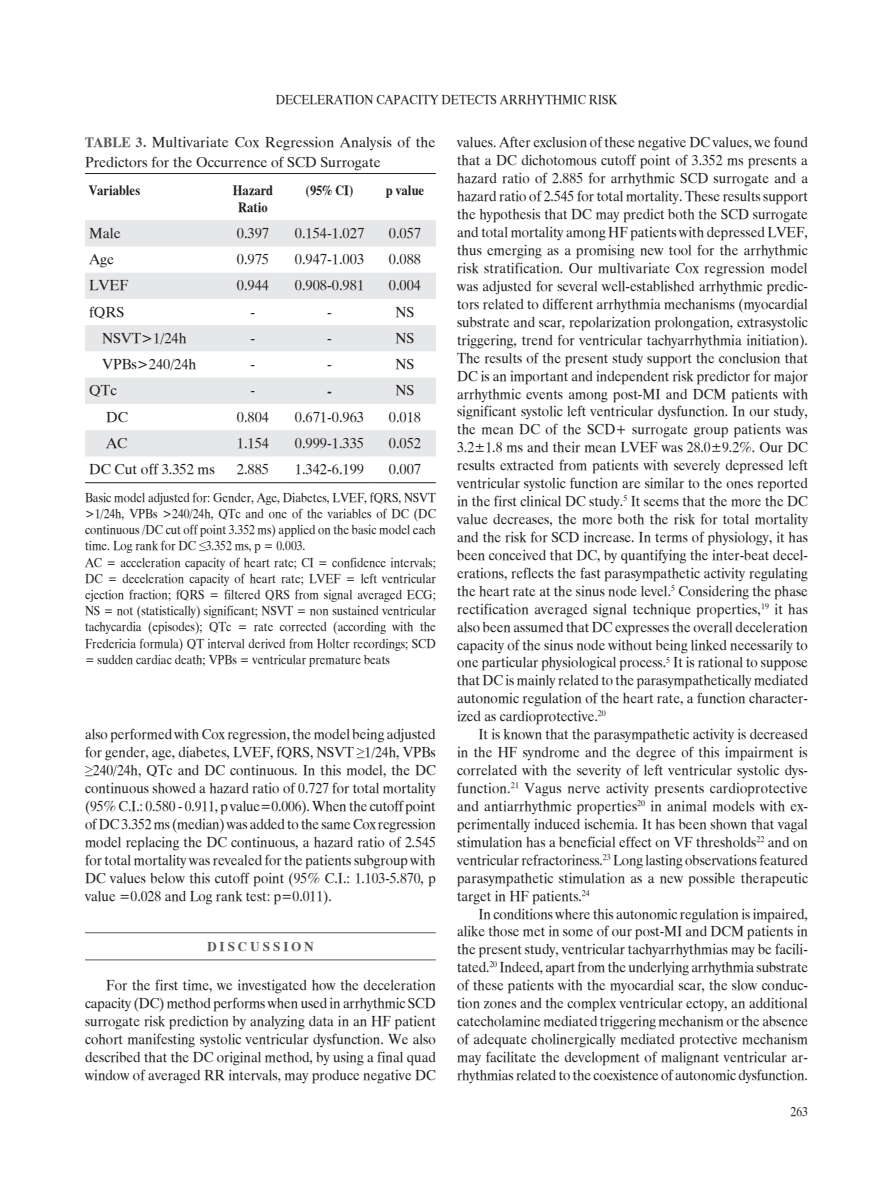
<style>
.page{position:relative;width:893px;height:1191px;background:#fff}
.page>*{position:absolute;margin:0;border:0;box-sizing:border-box;transform-origin:0 0}
.t1{font:15px/18px "UB Times";color:#231f20;text-align:justify;scale:.95 1}
.t2{font:15px/19.5px "UB Times";color:#231f20}
.t3{font:15px "UB Times Bold";color:#231f20}
.t4{font:14.25px/17.1px "UB Times Bold";color:#231f20;text-align:center;scale:.9 1}
.t5{font:13.5px/16.2px "UB Times";color:#231f20;scale:.9 1}
.t6{font:13.5px "UB Times Bold";letter-spacing:.2em;color:#57585a}
.s1{font-family:"UB Times Bold";font-size:14.25px;color:#57585a}
.s2{font-family:"Times New Roman"}
</style>
<div class="page">
<hr style="left:85px;top:173px;width:351px;height:1px;background:#231f20">
<svg style="left:85px;top:220px;width:351px;height:236px;fill:#e6e7e9"></svg>
<hr style="left:85px;top:482px;width:136px;height:1px;background:#231f20">
<hr style="left:221px;top:482px;width:64px;height:1px;background:#231f20">
<hr style="left:285px;top:482px;width:89px;height:1px;background:#231f20">
<hr style="left:374px;top:482px;width:62px;height:1px;background:#231f20">
<hr style="left:85px;top:932px;width:351px;height:1px;background:#57585a">
<hr style="left:85px;top:959px;width:351px;height:1px;background:#57585a">
<p class="t5" style="left:276px;top:92px;width:21px">Deceleration</p>
<p class="t5" style="left:376px;top:92px;width:19px">Capacit</p>
<p class="t5" style="left:430px;top:92px;width:33px">y Detects</p>
<p class="t5" style="left:500px;top:92px;width:21px">Arrh</p>
<p class="t5" style="left:536px;top:92px;width:20px">ythmic</p>
<p class="t5" style="left:589px;top:92px;width:19px">Risk</p>
<p class="t2" style="left:85px;top:133px;width:352px"><span class="s1">Table 3.</span> Multivariate Cox Regression Analysis of the<br>Predictors for the Occurrence of SCD Surrogate</p>
<p class="t4" style="left:89px;top:181px;width:58px">Variables</p>
<p class="t4" style="left:233px;top:181px;width:46px">Hazard<br>Ratio</p>
<p class="t4" style="left:305px;top:181px;width:56px">(95% CI)</p>
<p class="t4" style="left:386px;top:181px;width:44px">p value</p>
<p class="t2" style="left:89px;top:224px;width:33px">Male</p>
<p class="t2" style="left:237px;top:224px;width:34px">0.397</p>
<p class="t2" style="left:295px;top:224px;width:71px">0.154-1.027</p>
<p class="t2" style="left:389px;top:224px;width:34px">0.057</p>
<p class="t2" style="left:89px;top:250px;width:27px">Age</p>
<p class="t2" style="left:237px;top:250px;width:34px">0.975</p>
<p class="t2" style="left:295px;top:250px;width:71px">0.947-1.003</p>
<p class="t2" style="left:389px;top:250px;width:34px">0.088</p>
<p class="t2" style="left:89px;top:276px;width:41px">LVEF</p>
<p class="t2" style="left:237px;top:276px;width:34px">0.944</p>
<p class="t2" style="left:295px;top:276px;width:71px">0.908-0.981</p>
<p class="t2" style="left:389px;top:276px;width:34px">0.004</p>
<p class="t2" style="left:89px;top:302px;width:37px">fQRS</p>
<p class="t2" style="left:251px;top:302px;width:6px">-</p>
<p class="t2" style="left:327px;top:302px;width:6px">-</p>
<p class="t2" style="left:396px;top:302px;width:20px">NS</p>
<p class="t2" style="left:102px;top:328px;width:86px">NSVT&gt;1/24h</p>
<p class="t2" style="left:251px;top:328px;width:6px">-</p>
<p class="t2" style="left:327px;top:328px;width:6px">-</p>
<p class="t2" style="left:396px;top:328px;width:20px">NS</p>
<p class="t2" style="left:102px;top:355px;width:96px">VPBs&gt;240/24h</p>
<p class="t2" style="left:251px;top:355px;width:6px">-</p>
<p class="t2" style="left:327px;top:355px;width:6px">-</p>
<p class="t2" style="left:396px;top:355px;width:20px">NS</p>
<p class="t2" style="left:89px;top:381px;width:29px">QTc</p>
<p class="t2" style="left:251px;top:381px;width:6px">-</p>
<p class="t3" style="left:327px;top:382px;width:6px">-</p>
<p class="t2" style="left:396px;top:381px;width:20px">NS</p>
<p class="t2" style="left:106px;top:407px;width:23px">DC</p>
<p class="t2" style="left:237px;top:407px;width:34px">0.804</p>
<p class="t2" style="left:295px;top:407px;width:71px">0.671-0.963</p>
<p class="t2" style="left:389px;top:407px;width:34px">0.018</p>
<p class="t2" style="left:106px;top:434px;width:23px">AC</p>
<p class="t2" style="left:237px;top:434px;width:34px">1.154</p>
<p class="t2" style="left:295px;top:434px;width:71px">0.999-1.335</p>
<p class="t2" style="left:389px;top:434px;width:34px">0.052</p>
<p class="t2" style="left:89px;top:460px;width:127px">DC Cut off 3.352 ms</p>
<p class="t2" style="left:237px;top:460px;width:34px">2.885</p>
<p class="t2" style="left:295px;top:460px;width:71px">1.342-6.199</p>
<p class="t2" style="left:389px;top:460px;width:34px">0.007</p>
<p class="t5" style="left:85px;top:489px;width:391px">Basic model adjusted for: Gender, Age, Diabetes, LVEF, fQRS, NSVT &gt;1/24h, VPBs &gt;240/24h, QTc and one of the variables of DC (DC continuous /DC cut off point 3.352 ms) applied on the basic model each time. Log rank for DC <span class="s2">≤</span>3.352 ms, p = 0.003.<br>AC = acceleration capacity of heart rate; CI = confidence intervals; DC = deceleration capacity of heart rate; LVEF = left ventricular ejection fraction; fQRS = filtered QRS from signal averaged ECG; NS = not (statistically) significant; NSVT = non sustained ventricular tachycardia (episodes); QTc = rate corrected (according with the Fredericia formula) QT interval derived from Holter recordings; SCD = sudden cardiac death; VPBs = ventricular premature beats</p>
<p class="t1" style="left:85px;top:725px;width:371px">also performed with Cox regression, the model being adjusted for gender, age, diabetes, LVEF, fQRS, NSVT <span class="s2">≥</span>1/24h, VPBs <span class="s2">≥</span>240/24h, QTc and DC continuous. In this model, the DC continuous showed a hazard ratio of 0.727 for total mortality (95% C.I.: 0.580 - 0.911, p value=0.006). When the cutoff point of DC 3.352 ms (median) was added to the same Cox regression model replacing the DC continuous, a hazard ratio of 2.545 for total mortality was revealed for the patients subgroup with DC values below this cutoff point (95% C.I.: 1.103-5.870, p value =0.028 and Log rank test: p=0.011).</p>
<p class="t6" style="left:207px;top:939px;width:108px">DISC USS ION</p>
<p class="t1" style="left:85px;top:976px;width:371px;text-indent:21px">For the first time, we investigated how the deceleration capacity (DC) method performs when used in arrhythmic SCD surrogate risk prediction by analyzing data in an HF patient cohort manifesting systolic ventricular dysfunction. We also described that the DC original method, by using a final quad window of averaged RR intervals, may produce negative DC</p>
<p class="t1" style="left:457px;top:134px;width:371px">values. After exclusion of these negative DC values, we found that a DC dichotomous cutoff point of 3.352 ms presents a hazard ratio of 2.885 for arrhythmic SCD surrogate and a hazard ratio of 2.545 for total mortality. These results support the hypothesis that DC may predict both the SCD surrogate and total mortality among HF patients with depressed LVEF, thus emerging as a promising new tool for the arrhythmic risk stratification. Our multivariate Cox regression model was adjusted for several well-established arrhythmic predic&shy;tors related to different arrhythmia mechanisms (myocardial substrate and scar, repolarization prolongation, extrasystolic triggering, trend for ventricular tachyarrhythmia initiation).<br>The results of the present study support the conclusion that DC is an important and independent risk predictor for major arrhythmic events among post-MI and DCM patients with significant systolic left ventricular dysfunction. In our study, the mean DC of the SCD+ surrogate group patients was 3.2±1.8 ms and their mean LVEF was 28.0±9.2%. Our DC results extracted from patients with severely depressed left ventricular systolic function are similar to the ones reported in the first clinical DC study.<sup>5</sup> It seems that the more the DC value decreases, the more both the risk for total mortality and the risk for SCD increase. In terms of physiology, it has been conceived that DC, by quantifying the inter-beat decel&shy;erations, reflects the fast parasympathetic activity regulating the heart rate at the sinus node level.<sup>5</sup> Considering the phase rectification averaged signal technique properties,<sup>19</sup> it has also been assumed that DC expresses the overall deceleration capacity of the sinus node without being linked necessarily to one particular physiological process.<sup>5</sup> It is rational to suppose that DC is mainly related to the parasympathetically mediated autonomic regulation of the heart rate, a function character&shy;ized as cardioprotective.<sup>20</sup></p>
<p class="t1" style="left:457px;top:725px;width:371px;text-indent:21px">It is known that the parasympathetic activity is decreased in the HF syndrome and the degree of this impairment is correlated with the severity of left ventricular systolic dys&shy;function.<sup>21</sup> Vagus nerve activity presents cardioprotective and antiarrhythmic properties<sup>20</sup> in animal models with ex&shy;perimentally induced ischemia. It has been shown that vagal stimulation has a beneficial effect on VF thresholds<sup>22</sup> and on ventricular refractoriness.<sup>23</sup> Long lasting observations featured parasympathetic stimulation as a new possible therapeutic target in HF patients.<sup>24</sup></p>
<p class="t1" style="left:457px;top:905px;width:371px;text-indent:21px">In conditions where this autonomic regulation is impaired, alike those met in some of our post-MI and DCM patients in the present study, ventricular tachyarrhythmias may be facili&shy;tated.<sup>20</sup> Indeed, apart from the underlying arrhythmia substrate of these patients with the myocardial scar, the slow conduc&shy;tion zones and the complex ventricular ectopy, an additional catecholamine mediated triggering mechanism or the absence of adequate cholinergically mediated protective mechanism may facilitate the development of malignant ventricular ar&shy;rhythmias related to the coexistence of autonomic dysfunction.</p>
<p class="t5" style="left:790px;top:1104px;width:21px">263</p>
</div>
